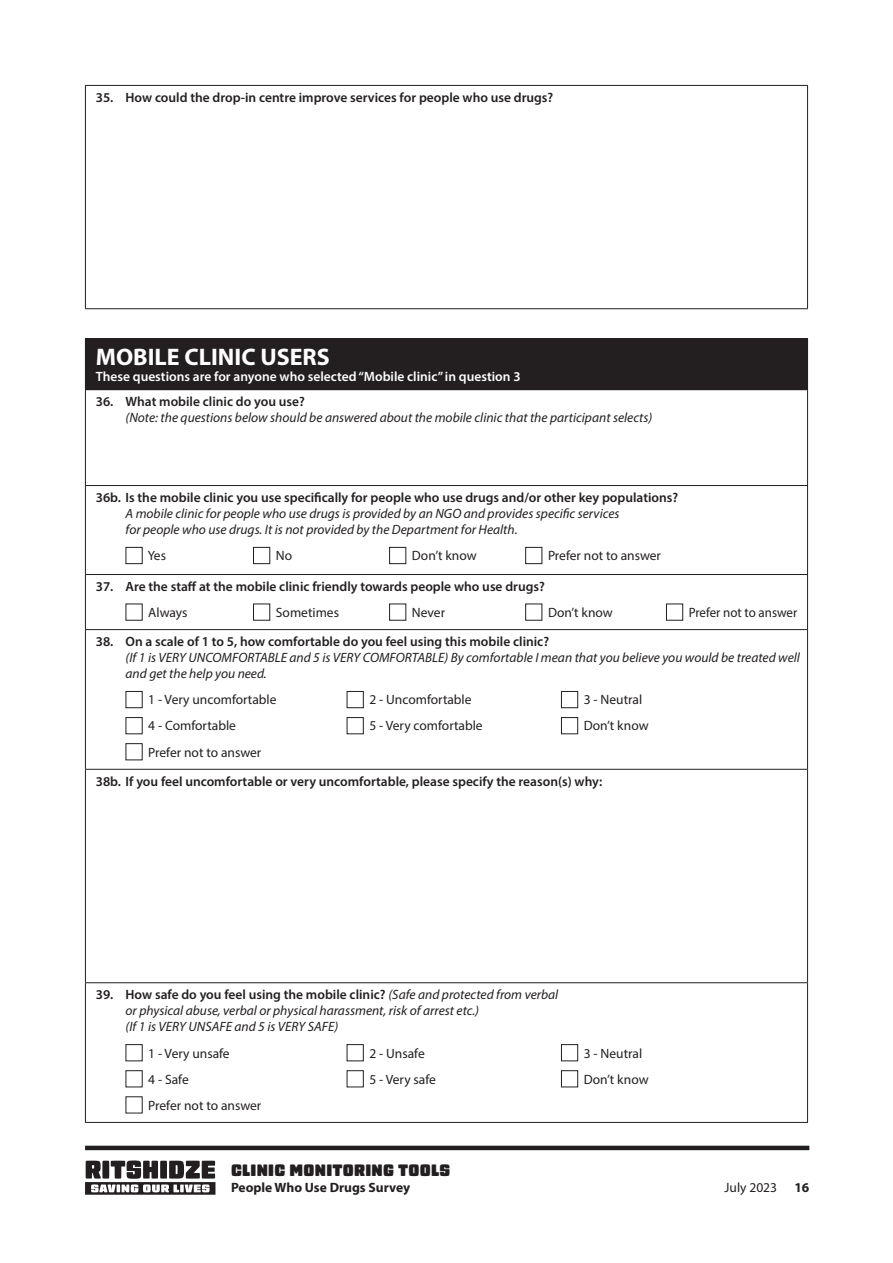
<style>
.page{position:relative;width:893px;height:1263px;background:#fff}
.page>*{position:absolute;margin:0;border:0;box-sizing:border-box;transform-origin:0 0}
.t1{font:700 24px "Myriad Pro";color:#fff}
.t2{font:16.5px "Gigalypse";letter-spacing:.02em;color:#231f20;scale:.85 1}
.t3{font:italic 13.5px/16.2px "Myriad Pro";color:#231f20}
.t4{font:600 13.5px "Myriad Pro";color:#231f20}
.t5{font:13.5px "Myriad Pro";color:#231f20}
.t6{font:600 13.5px "Myriad Pro";color:#fff}
.t7{font:700 13.5px "Myriad Pro";color:#231f20}
.t8{font:13.5px "Myriad Pro";color:#231f20;scale:.96 1}
.s1{font-weight:600;font-style:normal}
</style>
<div class="page">
<svg style="left:85px;top:1160px;width:130px;height:35px"></svg>
<hr style="left:85px;top:1146px;width:724px;height:4px;background:#231f20">
<div style="left:85px;top:338px;width:722px;height:52px;background:#231f20"></div>
<hr style="left:85px;top:85px;width:723px;height:1px;background:#231f20">
<hr style="left:85px;top:485px;width:723px;height:1px;background:#231f20">
<hr style="left:85px;top:574px;width:723px;height:1px;background:#231f20">
<hr style="left:85px;top:629px;width:723px;height:1px;background:#231f20">
<hr style="left:85px;top:769px;width:723px;height:1px;background:#231f20">
<hr style="left:85px;top:982px;width:723px;height:1px;background:#231f20">
<hr style="left:85px;top:1122px;width:723px;height:1px;background:#231f20">
<hr style="left:85px;top:86px;width:1px;height:222px;background:#231f20">
<hr style="left:807px;top:86px;width:1px;height:222px;background:#231f20">
<hr style="left:85px;top:390px;width:1px;height:95px;background:#231f20">
<hr style="left:807px;top:390px;width:1px;height:95px;background:#231f20">
<hr style="left:85px;top:486px;width:1px;height:88px;background:#231f20">
<hr style="left:807px;top:486px;width:1px;height:88px;background:#231f20">
<hr style="left:85px;top:575px;width:1px;height:54px;background:#231f20">
<hr style="left:807px;top:575px;width:1px;height:54px;background:#231f20">
<hr style="left:85px;top:630px;width:1px;height:139px;background:#231f20">
<hr style="left:807px;top:630px;width:1px;height:139px;background:#231f20">
<hr style="left:85px;top:770px;width:1px;height:212px;background:#231f20">
<hr style="left:807px;top:770px;width:1px;height:212px;background:#231f20">
<hr style="left:85px;top:983px;width:1px;height:139px;background:#231f20">
<hr style="left:807px;top:983px;width:1px;height:139px;background:#231f20">
<hr style="left:807px;top:339px;width:1px;height:50px;background:#231f20">
<hr style="left:85px;top:389px;width:723px;height:1px;background:#231f20">
<hr style="left:85px;top:308px;width:723px;height:1px;background:#231f20">
<hr style="left:85px;top:338px;width:723px;height:1px;background:#231f20">
<div style="left:126px;top:547px;width:17px;height:17px;border:1px solid #231f20"></div>
<div style="left:253px;top:547px;width:17px;height:17px;border:1px solid #231f20"></div>
<div style="left:389px;top:547px;width:17px;height:17px;border:1px solid #231f20"></div>
<div style="left:525px;top:547px;width:17px;height:17px;border:1px solid #231f20"></div>
<div style="left:253px;top:604px;width:17px;height:17px;border:1px solid #231f20"></div>
<div style="left:389px;top:604px;width:17px;height:17px;border:1px solid #231f20"></div>
<div style="left:525px;top:604px;width:17px;height:17px;border:1px solid #231f20"></div>
<div style="left:666px;top:604px;width:17px;height:17px;border:1px solid #231f20"></div>
<div style="left:126px;top:691px;width:17px;height:17px;border:1px solid #231f20"></div>
<div style="left:347px;top:691px;width:17px;height:17px;border:1px solid #231f20"></div>
<div style="left:561px;top:691px;width:17px;height:17px;border:1px solid #231f20"></div>
<div style="left:347px;top:717px;width:17px;height:17px;border:1px solid #231f20"></div>
<div style="left:561px;top:717px;width:17px;height:17px;border:1px solid #231f20"></div>
<div style="left:347px;top:1044px;width:17px;height:17px;border:1px solid #231f20"></div>
<div style="left:561px;top:1044px;width:17px;height:17px;border:1px solid #231f20"></div>
<div style="left:347px;top:1070px;width:17px;height:17px;border:1px solid #231f20"></div>
<div style="left:561px;top:1070px;width:17px;height:17px;border:1px solid #231f20"></div>
<p class="t4" style="left:96px;top:89px;width:459px">35. How could the drop-in centre improve services for people who use drugs?</p>
<h1 class="t1" style="left:96px;top:341px;width:236px">MOBILE CLINIC USERS</h1>
<p class="t6" style="left:96px;top:368px;width:426px">These questions are for anyone who selected “Mobile clinic” in question 3</p>
<p class="t4" style="left:96px;top:393px;width:211px">36. What mobile clinic do you use?</p>
<p class="t3" style="left:126px;top:409px;width:528px">(Note: the questions below should be answered about the mobile clinic that the participant selects)</p>
<p class="t4" style="left:96px;top:489px;width:584px">36b. Is the mobile clinic you use specifically for people who use drugs and/or other key populations?</p>
<p class="t3" style="left:126px;top:505px;width:495px">A mobile clinic for people who use drugs is provided by an NGO and provides specific services for people who use drugs. It is not provided by the Department for Health.</p>
<p class="t5" style="left:148px;top:547px;width:20px">Yes</p>
<p class="t5" style="left:276px;top:547px;width:18px">No</p>
<p class="t5" style="left:412px;top:547px;width:66px">Don’t know</p>
<p class="t5" style="left:548px;top:547px;width:115px">Prefer not to answer</p>
<p class="t4" style="left:96px;top:578px;width:451px">37. Are the staff at the mobile clinic friendly towards people who use drugs?</p>
<p class="t5" style="left:148px;top:604px;width:41px">Always</p>
<p class="t5" style="left:276px;top:604px;width:65px">Sometimes</p>
<p class="t5" style="left:412px;top:604px;width:35px">Never</p>
<p class="t5" style="left:548px;top:604px;width:66px">Don’t know</p>
<p class="t8" style="left:689px;top:604px;width:115px">Prefer not to answer</p>
<p class="t4" style="left:96px;top:633px;width:455px">38. On a scale of 1 to 5, how comfortable do you feel using this mobile clinic?</p>
<p class="t3" style="left:126px;top:649px;width:676px">(If 1 is VERY UNCOMFORTABLE and 5 is VERY COMFORTABLE) By comfortable I mean that you believe you would be treated well and get the help you need.</p>
<p class="t5" style="left:148px;top:691px;width:130px">1 - Very uncomfortable</p>
<p class="t5" style="left:369px;top:691px;width:104px">2 - Uncomfortable</p>
<p class="t5" style="left:584px;top:691px;width:60px">3 - Neutral</p>
<p class="t5" style="left:148px;top:717px;width:89px">4 - Comfortable</p>
<p class="t5" style="left:369px;top:717px;width:115px">5 - Very comfortable</p>
<p class="t5" style="left:584px;top:717px;width:66px">Don’t know</p>
<p class="t5" style="left:148px;top:744px;width:115px">Prefer not to answer</p>
<p class="t4" style="left:96px;top:772px;width:508px">38b. If you feel uncomfortable or very uncomfortable, please specify the reason(s) why:</p>
<p class="t3" style="left:126px;top:986px;width:434px;text-indent:-30px"><span class="s1">39. How safe do you feel using the mobile clinic?</span> (Safe and protected from verbal or physical abuse, verbal or physical harassment, risk of arrest etc.)<br>(If 1 is VERY UNSAFE and 5 is VERY SAFE)</p>
<p class="t5" style="left:148px;top:1045px;width:83px">1 - Very unsafe</p>
<p class="t5" style="left:369px;top:1045px;width:57px">2 - Unsafe</p>
<p class="t5" style="left:584px;top:1045px;width:60px">3 - Neutral</p>
<p class="t5" style="left:148px;top:1071px;width:42px">4 - Safe</p>
<p class="t5" style="left:369px;top:1071px;width:68px">5 - Very safe</p>
<p class="t5" style="left:584px;top:1071px;width:66px">Don’t know</p>
<p class="t5" style="left:148px;top:1097px;width:115px">Prefer not to answer</p>
<p class="t2" style="left:231px;top:1160px;width:259px">CLINIC MONITORING TOOLS</p>
<p class="t7" style="left:231px;top:1179px;width:181px">People Who Use Drugs Survey</p>
<p class="t5" style="left:725px;top:1179px;width:54px">July 2023</p>
<p class="t7" style="left:794px;top:1179px;width:16px">16</p>
</div>
